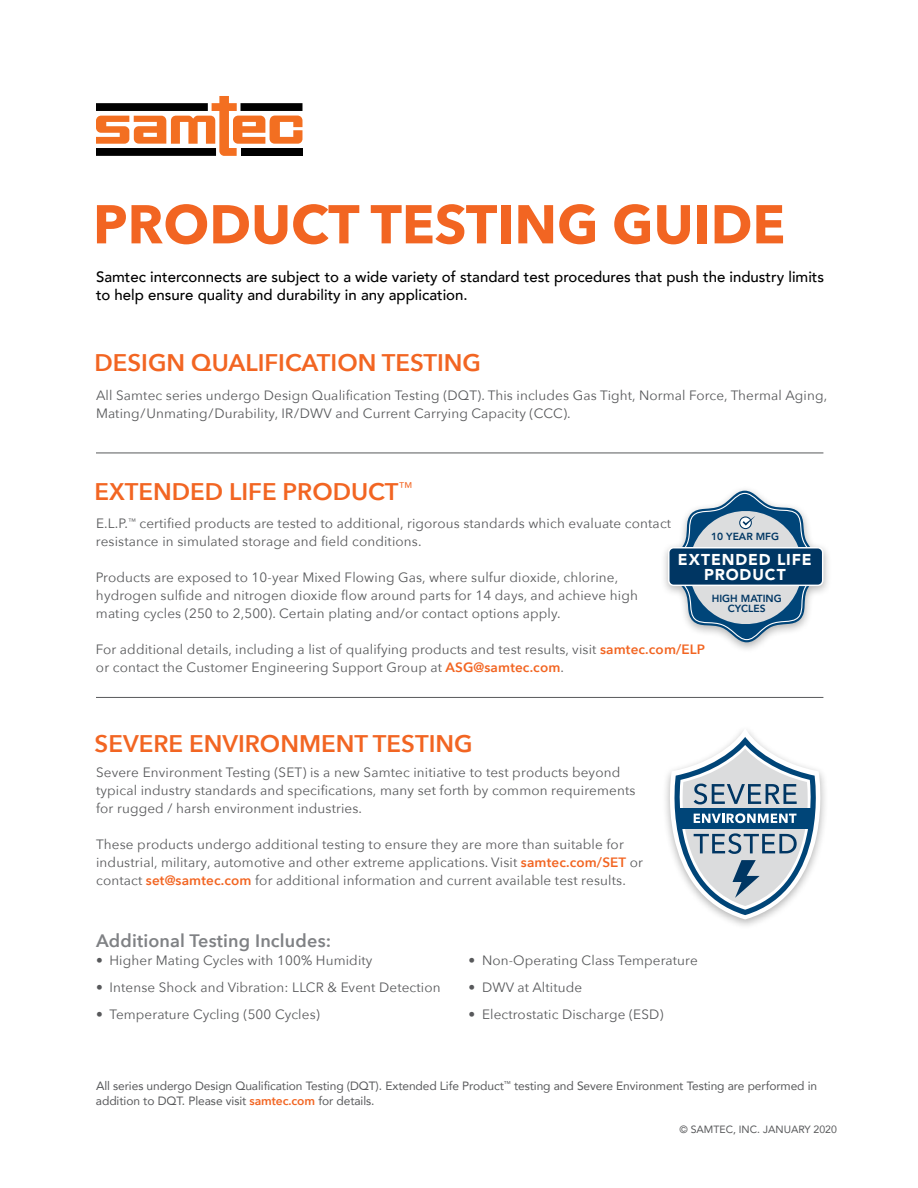
<style>
.page{position:relative;width:918px;height:1188px;background:#fff}
.page>*{position:absolute;margin:0;border:0;box-sizing:border-box;transform-origin:0 0}
.t1{font:700 54px "Avenir Next";color:#f26522}
.t2{font:600 24px "Avenir Next";color:#f26522}
.t3{font:600 18px "Avenir Next";letter-spacing:.01em;color:#808285}
.t4{font:900 15.6px/14.9px "Avenir";letter-spacing:.055em;color:#fff;text-align:center}
.t5{font:500 15px/18px "Avenir";color:#000}
.t6{font:13.5px/18px "Avenir Next";letter-spacing:.01em;color:#58595b}
.t7{font:12px/15px "Avenir";letter-spacing:-.005em;color:#58595b}
.t8{font:10.5px "Avenir";color:#58595b}
.t9{font:800 10.2px/9.9px "Avenir";color:#003663;text-align:center}
.s1{font-weight:600;color:#f26522}
.s2{font-family:"Avenir Next";font-weight:600;color:#f26522}
</style>
<div class="page">
<div style="left:662px;top:724px;width:167px;height:206px;background:#000;opacity:.3"></div>
<svg style="left:667px;top:728px;width:156px;height:191px"></svg>
<div style="left:660px;top:485px;width:172px;height:168px;background:#000;opacity:.3"></div>
<svg style="left:670px;top:491px;width:152px;height:151px"></svg>
<div style="left:669px;top:548px;width:154px;height:37px;background:#003663;border-radius:5px"></div>
<div style="left:668px;top:547px;width:155px;height:39px;border:1px solid #fff;border-radius:5px"></div>
<svg style="left:96px;top:96px;width:206px;height:60px"></svg>
<div style="left:96px;top:148px;width:120px;height:8px;background:#000"></div>
<div style="left:241px;top:148px;width:61px;height:8px;background:#000"></div>
<hr style="left:96px;top:697px;width:727px;height:1px;background:#58595b">
<hr style="left:96px;top:453px;width:727px;height:1px;background:#58595b">
<h1 class="t1" style="left:93px;top:178px;width:694px">PRODUCT TESTING GUIDE</h1>
<p class="t5" style="left:96px;top:267px;width:730px">Samtec interconnects are subject to a wide variety of standard test procedures that push the industry limits to help ensure quality and durability in any application.</p>
<h2 class="t2" style="left:94px;top:343px;width:388px">DESIGN QUALIFICATION TESTING</h2>
<p class="t6" style="left:96px;top:386px;width:733px">All Samtec series undergo Design Qualification Testing (DQT). This includes Gas Tight, Normal Force, Thermal Aging,<br>Mating/Unmating/Durability, IR/DWV and Current Carrying Capacity (CCC).</p>
<h2 class="t2" style="left:94px;top:471px;width:319px">EXTENDED LIFE PRODUCT<sup>™</sup></h2>
<p class="t6" style="left:96px;top:514px;width:577px">E.L.P.<sup>™</sup> certified products are tested to additional, rigorous standards which evaluate contact resistance in simulated storage and field conditions.</p>
<p class="t6" style="left:96px;top:568px;width:543px">Products are exposed to 10-year Mixed Flowing Gas, where sulfur dioxide, chlorine, hydrogen sulfide and nitrogen dioxide flow around parts for 14 days, and achieve high mating cycles (250 to 2,500). Certain plating and/or contact options apply.</p>
<p class="t6" style="left:96px;top:640px;width:611px">For additional details, including a list of qualifying products and test results, visit <span class="s1">samtec.com/ELP </span>or contact the Customer Engineering Support Group at <span class="s1">ASG@samtec.com</span>.</p>
<p class="t9" style="left:711px;top:532px;width:70px">10 YEAR MFG</p>
<p class="t4" style="left:678px;top:551px;width:135px">EXTENDED LIFE<br>PRODUCT</p>
<p class="t9" style="left:712px;top:593px;width:71px">HIGH MATING<br>CYCLES</p>
<h2 class="t2" style="left:95px;top:723px;width:380px">SEVERE ENVIRONMENT TESTING</h2>
<p class="t6" style="left:96px;top:763px;width:541px">Severe Environment Testing (SET) is a new Samtec initiative to test products beyond typical industry standards and specifications, many set forth by common requirements for rugged / harsh environment industries.</p>
<p class="t6" style="left:96px;top:835px;width:548px">These products undergo additional testing to ensure they are more than suitable for industrial, military, automotive and other extreme applications. Visit <span class="s1">samtec.com/SET</span> or contact <span class="s1">set@samtec.com</span> for additional information and current available test results.</p>
<h3 class="t3" style="left:96px;top:926px;width:237px">Additional Testing Includes:</h3>
<p class="t6" style="left:96px;top:951px;width:278px">• Higher Mating Cycles with 100% Humidity</p>
<p class="t6" style="left:96px;top:978px;width:346px">• Intense Shock and Vibration: LLCR &amp; Event Detection</p>
<p class="t6" style="left:96px;top:1005px;width:225px">• Temperature Cycling (500 Cycles)</p>
<p class="t6" style="left:469px;top:951px;width:231px">• Non-Operating Class Temperature</p>
<p class="t6" style="left:469px;top:978px;width:115px">• DWV at Altitude</p>
<p class="t6" style="left:469px;top:1005px;width:197px">• Electrostatic Discharge (ESD)</p>
<p class="t7" style="left:96px;top:1078px;width:723px">All series undergo Design Qualification Testing (DQT). Extended Life Product<sup>™</sup> testing and Severe Environment Testing are performed in addition to DQT. Please visit <span class="s2">samtec.com</span> for details.</p>
<p class="t8" style="left:679px;top:1120px;width:159px">© SAMTEC, INC. JANUARY 2020</p>
</div>
